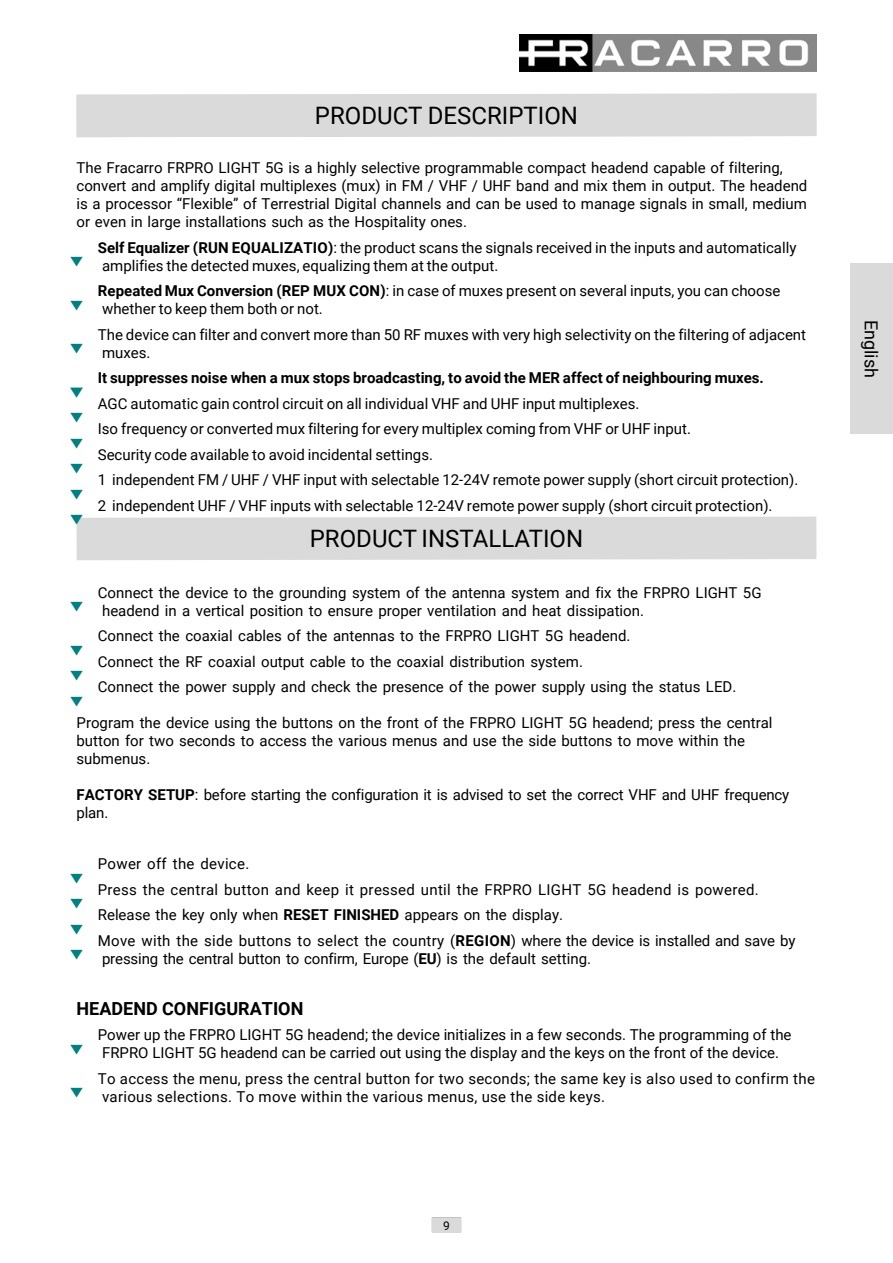
<style>
.page{position:relative;width:893px;height:1263px;background:#fff}
.page>*{position:absolute;margin:0;border:0;box-sizing:border-box;transform-origin:0 0}
.t1{font:24px "Roboto";color:#000}
.t2{font:700 18px "Roboto";color:#000}
.t3{font:18px "Roboto";color:#000}
.t4{font:15px/18px "Roboto";color:#000}
.t5{font:15px/18px "Roboto";letter-spacing:.02em;color:#000}
.t6{font:700 15px "Roboto";color:#000}
.t7{font:15px "Malgun Gothic";color:#008080}
.t8{font:700 15px "Malgun Gothic";color:#008080}
.t9{font:12px "Roboto";color:#000}
.s1{font-weight:700}
</style>
<div class="page">
<img style="left:519px;top:34px;width:297px;height:37px">
<div style="left:432px;top:1217px;width:29px;height:15px;border:1px solid #9e9e9e"></div>
<div style="left:432px;top:1218px;width:29px;height:14px;background:#dadada"></div>
<div style="left:76px;top:516px;width:741px;height:44px;background:#dadada"></div>
<div style="left:76px;top:93px;width:741px;height:45px;background:#dadada"></div>
<div style="left:850px;top:264px;width:43px;height:170px;background:#dadada"></div>
<h1 class="t1" style="left:315px;top:106px;width:265px">PRODUCT DESCRIPTION</h1>
<p class="t4" style="left:77px;top:161px;width:732px">The Fracarro FRPRO LIGHT 5G is a highly selective programmable compact headend capable of filtering, convert and amplify digital multiplexes (mux) in FM / VHF / UHF band and mix them in output. The headend is a processor “Flexible” of Terrestrial Digital channels and can be used to manage signals in small, medium or even in large installations such as the Hospitality ones.</p>
<p class="t7" style="left:69px;top:254px;width:16px">▼</p>
<p class="t4" style="left:98px;top:240px;width:700px"><span class="s1">Self Equalizer (RUN EQUALIZATIO)</span>: the product scans the signals received in the inputs and automatically amplifies the detected muxes, equalizing them at the output.</p>
<p class="t7" style="left:69px;top:298px;width:16px">▼</p>
<p class="t7" style="left:69px;top:341px;width:16px">▼</p>
<p class="t8" style="left:69px;top:385px;width:16px">▼</p>
<p class="t7" style="left:69px;top:410px;width:16px">▼</p>
<p class="t7" style="left:69px;top:436px;width:16px">▼</p>
<p class="t7" style="left:69px;top:461px;width:16px">▼</p>
<p class="t7" style="left:69px;top:487px;width:16px">▼</p>
<p class="t7" style="left:69px;top:512px;width:16px">▼</p>
<p class="t4" style="left:98px;top:284px;width:684px"><span class="s1">Repeated Mux Conversion (REP MUX CON)</span>: in case of muxes present on several inputs, you can choose whether to keep them both or not.</p>
<p class="t4" style="left:98px;top:327px;width:710px">The device can filter and convert more than 50 RF muxes with very high selectivity on the filtering of adjacent muxes.</p>
<p class="t6" style="left:98px;top:372px;width:668px">It suppresses noise when a mux stops broadcasting, to avoid the MER affect of neighbouring muxes.</p>
<p class="t4" style="left:98px;top:396px;width:543px">AGC automatic gain control circuit on all individual VHF and UHF input multiplexes.</p>
<p class="t4" style="left:98px;top:422px;width:595px">Iso frequency or converted mux filtering for every multiplex coming from VHF or UHF input.</p>
<p class="t4" style="left:98px;top:447px;width:337px">Security code available to avoid incidental settings.</p>
<p class="t4" style="left:98px;top:473px;width:702px">1 independent FM / UHF / VHF input with selectable 12-24V remote power supply (short circuit protection).</p>
<p class="t4" style="left:98px;top:498px;width:676px">2 independent UHF / VHF inputs with selectable 12-24V remote power supply (short circuit protection).</p>
<h1 class="t1" style="left:310px;top:529px;width:275px">PRODUCT INSTALLATION</h1>
<p class="t7" style="left:69px;top:599px;width:16px">▼</p>
<p class="t4" style="left:98px;top:585px;width:665px">Connect the device to the grounding system of the antenna system and fix the FRPRO LIGHT 5G headend in a vertical position to ensure proper ventilation and heat dissipation.</p>
<p class="t4" style="left:98px;top:629px;width:534px">Connect the coaxial cables of the antennas to the FRPRO LIGHT 5G headend.</p>
<p class="t7" style="left:69px;top:643px;width:16px">▼</p>
<p class="t4" style="left:98px;top:654px;width:487px">Connect the RF coaxial output cable to the coaxial distribution system.</p>
<p class="t7" style="left:69px;top:668px;width:16px">▼</p>
<p class="t4" style="left:98px;top:680px;width:640px">Connect the power supply and check the presence of the power supply using the status LED.</p>
<p class="t4" style="left:77px;top:716px;width:698px">Program the device using the buttons on the front of the FRPRO LIGHT 5G headend; press the central button for two seconds to access the various menus and use the side buttons to move within the submenus.</p>
<p class="t4" style="left:77px;top:788px;width:714px"><span class="s1">FACTORY SETUP</span>: before starting the configuration it is advised to set the correct VHF and UHF frequency plan.</p>
<p class="t7" style="left:69px;top:694px;width:16px">▼</p>
<p class="t5" style="left:98px;top:857px;width:153px">Power off the device.</p>
<p class="t7" style="left:69px;top:871px;width:16px">▼</p>
<p class="t5" style="left:98px;top:882px;width:662px">Press the central button and keep it pressed until the FRPRO LIGHT 5G headend is powered.</p>
<p class="t7" style="left:69px;top:896px;width:16px">▼</p>
<p class="t4" style="left:98px;top:908px;width:467px">Release the key only when <span class="s1">RESET FINISHED</span> appears on the display.</p>
<p class="t7" style="left:69px;top:922px;width:16px">▼</p>
<p class="t4" style="left:98px;top:933px;width:699px">Move with the side buttons to select the country (<span class="s1">REGION</span>) where the device is installed and save by pressing the central button to confirm, Europe (<span class="s1">EU</span>) is the default setting.</p>
<p class="t2" style="left:77px;top:1001px;width:228px">HEADEND CONFIGURATION</p>
<p class="t7" style="left:69px;top:1042px;width:16px">▼</p>
<p class="t7" style="left:69px;top:947px;width:16px">▼</p>
<p class="t4" style="left:98px;top:1028px;width:695px">Power up the FRPRO LIGHT 5G headend; the device initializes in a few seconds. The programming of the<br>FRPRO LIGHT 5G headend can be carried out using the display and the keys on the front of the device.</p>
<p class="t7" style="left:69px;top:1085px;width:16px">▼</p>
<p class="t5" style="left:98px;top:1071px;width:719px">To access the menu, press the central button for two seconds; the same key is also used to confirm the various selections. To move within the various menus, use the side keys.</p>
<p class="t9" style="left:443px;top:1220px;width:8px">9</p>
<p class="t3" style="left:878px;top:320px;width:60px;rotate:90deg">English</p>
</div>
